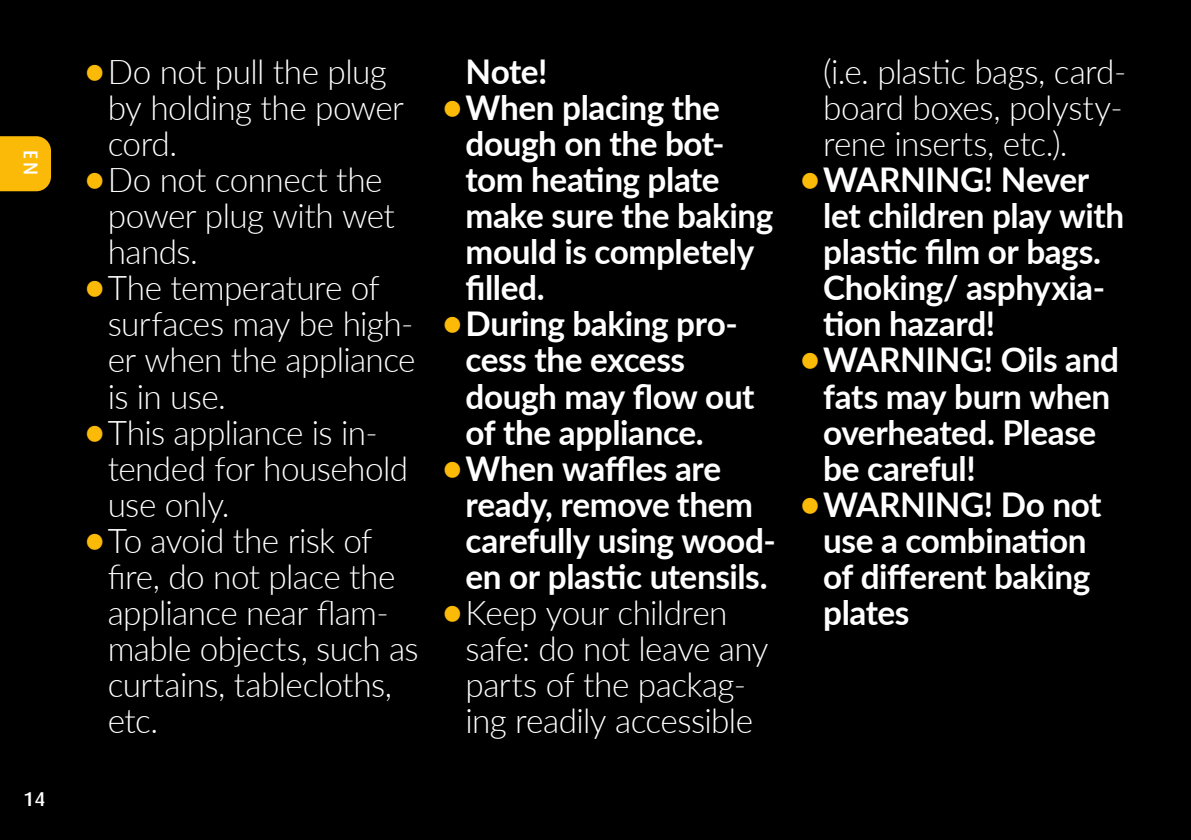
<style>
.page{position:relative;width:1191px;height:840px;background:#fff}
.page>*{position:absolute;margin:0;border:0;box-sizing:border-box;transform-origin:0 0}
.t1{font:300 34px/36px "Lato";letter-spacing:-.02em;color:#fff}
.t2{font:700 34px/36px "Lato";letter-spacing:-.01em;color:#fff}
.t3{font:500 20px "Dax Pro";color:#fff}
.s1{font-weight:800;color:#fbb908}
</style>
<div class="page">
<div style="left:0;top:0;width:1191px;height:839px;background:#000"></div>
<div style="left:0;top:136px;width:51px;height:55px;background:#fbb908"></div>
<p class="t3" style="left:44px;top:150px;width:26px;rotate:90deg">EN</p>
<p class="t3" style="left:24px;top:785px;width:22px">14</p>
<p class="t1" style="left:108px;top:53px;width:298px;text-indent:-23px"><span class="s1">•</span>Do not pull the plug by holding the power cord.</p>
<p class="t1" style="left:108px;top:161px;width:289px;text-indent:-23px"><span class="s1">•</span>Do not connect the power plug with wet hands.</p>
<p class="t1" style="left:108px;top:269px;width:309px;text-indent:-23px"><span class="s1">•</span>The temperature of surfaces may be high&shy;er when the appliance is in use.</p>
<p class="t1" style="left:108px;top:413px;width:302px;text-indent:-23px"><span class="s1">•</span>This appliance is in&shy;tended for household use only.</p>
<p class="t1" style="left:108px;top:521px;width:312px;text-indent:-23px"><span class="s1">•</span>To avoid the risk of fire, do not place the appliance near flam&shy;mable objects, such as curtains, tablecloths, etc.</p>
<p class="t2" style="left:465px;top:52px;width:83px">Note!</p>
<p class="t2" style="left:465px;top:88px;width:309px;text-indent:-23px"><span class="s1">•</span>When placing the dough on the bot&shy;tom heating plate make sure the baking mould is completely filled.</p>
<p class="t2" style="left:465px;top:304px;width:291px;text-indent:-23px"><span class="s1">•</span>During baking pro&shy;cess the excess dough may flow out of the appliance.</p>
<p class="t2" style="left:465px;top:448px;width:312px;text-indent:-23px"><span class="s1">•</span>When waffles are ready, remove them carefully using wood&shy;en or plastic utensils.</p>
<p class="t1" style="left:465px;top:593px;width:304px;text-indent:-23px"><span class="s1">•</span>Keep your children safe: do not leave any parts of the packag&shy;ing readily accessible</p>
<p class="t1" style="left:823px;top:53px;width:305px;text-align:justify">(i.e. plastic bags, card&shy;board boxes, polysty&shy;rene inserts, etc.).</p>
<p class="t2" style="left:823px;top:160px;width:302px;text-indent:-23px"><span class="s1">•</span>WARNING! Never let children play with plastic film or bags.<br>Choking/ asphyxia&shy;tion hazard!</p>
<p class="t2" style="left:823px;top:340px;width:297px;text-indent:-23px"><span class="s1">•</span>WARNING! Oils and fats may burn when overheated. Please be careful!</p>
<p class="t2" style="left:823px;top:484px;width:280px;text-indent:-23px"><span class="s1">•</span>WARNING! Do not use a combination of different baking plates</p>
</div>
